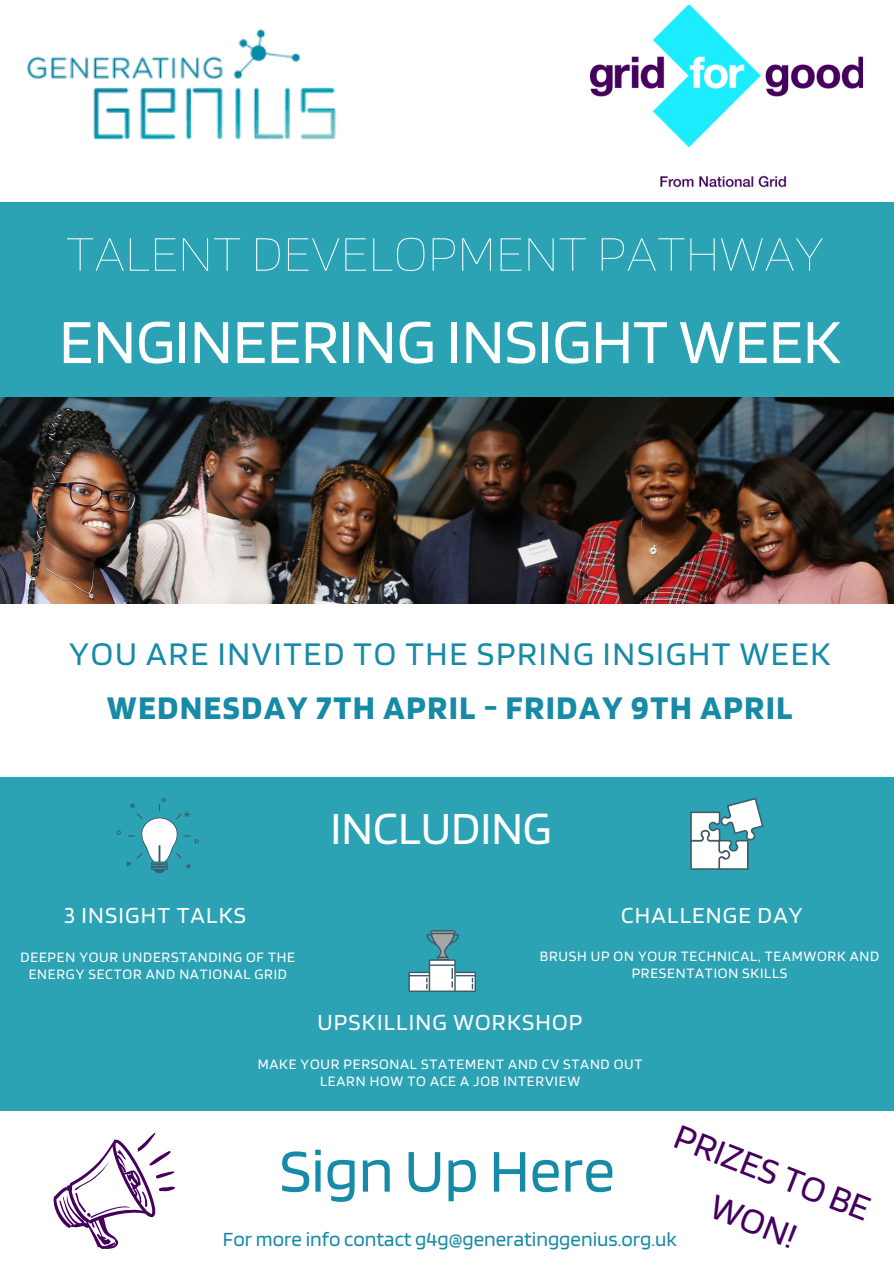
<style>
.page{position:relative;width:894px;height:1264px;background:#fff}
.page>*{position:absolute;margin:0;border:0;box-sizing:border-box;transform-origin:0 0}
.t1{font:65.25px "Blinker";color:#fff}
.t2{font:63px "Blinker";color:#178aa7}
.t3{font:100 51.75px "Blinker";color:#fff}
.t4{font:48px "Blinker";color:#fff}
.t5{font:37.5px/52.5px "Blinker";color:#45005e;text-align:center}
.t6{font:34.5px/54px "Blinker";letter-spacing:.05em;color:#178aa7;text-align:center}
.t7{font:24px "Blinker";letter-spacing:.05em;color:#fff}
.t8{font:21px "Blinker";color:#178aa7}
.t9{font:15px/17px "Blinker";letter-spacing:.05em;color:#fff;text-align:center}
.s1{font-weight:700}
</style>
<div class="page">
<div style="left:0;top:777px;width:893px;height:333px;background:#2ca2b5"></div>
<img style="left:590px;top:5px;width:272px;height:183px">
<img style="left:27px;top:29px;width:309px;height:111px">
<svg style="left:117px;top:797px;width:82px;height:76px"></svg>
<svg style="left:690px;top:797px;width:73px;height:72px"></svg>
<svg style="left:408px;top:930px;width:68px;height:61px"></svg>
<div style="left:0;top:202px;width:893px;height:195px;background:#2ca2b5"></div>
<img style="left:0;top:397px;width:893px;height:206px">
<svg style="left:43px;top:1108px;width:147px;height:141px"></svg>
<p class="t3" style="left:66px;top:221px;width:759px">TALENT DEVELOPMENT PATHWAY</p>
<p class="t1" style="left:59px;top:300px;width:782px">ENGINEERING INSIGHT WEEK</p>
<p class="t6" style="left:69px;top:626px;width:762px">YOU ARE INVITED TO THE SPRING INSIGHT WEEK<br><span class="s1">WEDNESDAY 7TH APRIL - FRIDAY 9TH APRIL</span></p>
<p class="t4" style="left:330px;top:797px;width:222px">INCLUDING</p>
<p class="t7" style="left:64px;top:900px;width:183px">3 INSIGHT TALKS</p>
<p class="t9" style="left:21px;top:948px;width:276px">DEEPEN YOUR UNDERSTANDING OF THE<br>ENERGY SECTOR AND NATIONAL GRID</p>
<p class="t7" style="left:621px;top:900px;width:183px">CHALLENGE DAY</p>
<p class="t9" style="left:539px;top:947px;width:341px">BRUSH UP ON YOUR TECHNICAL, TEAMWORK AND<br>PRESENTATION SKILLS</p>
<p class="t7" style="left:317px;top:1006px;width:266px">UPSKILLING WORKSHOP</p>
<p class="t9" style="left:258px;top:1055px;width:386px">MAKE YOUR PERSONAL STATEMENT AND CV STAND OUT</p>
<p class="t9" style="left:320px;top:1072px;width:261px">LEARN HOW TO ACE A JOB INTERVIEW</p>
<p class="t5" style="left:685px;top:1109px;width:209px;rotate:21deg">PRIZES TO BE<br>WON!</p>
<p class="t2" style="left:279px;top:1131px;width:337px">Sign Up Here</p>
<p class="t8" style="left:223px;top:1225px;width:455px">For more info contact g4g@generatinggenius.org.uk</p>
</div>
